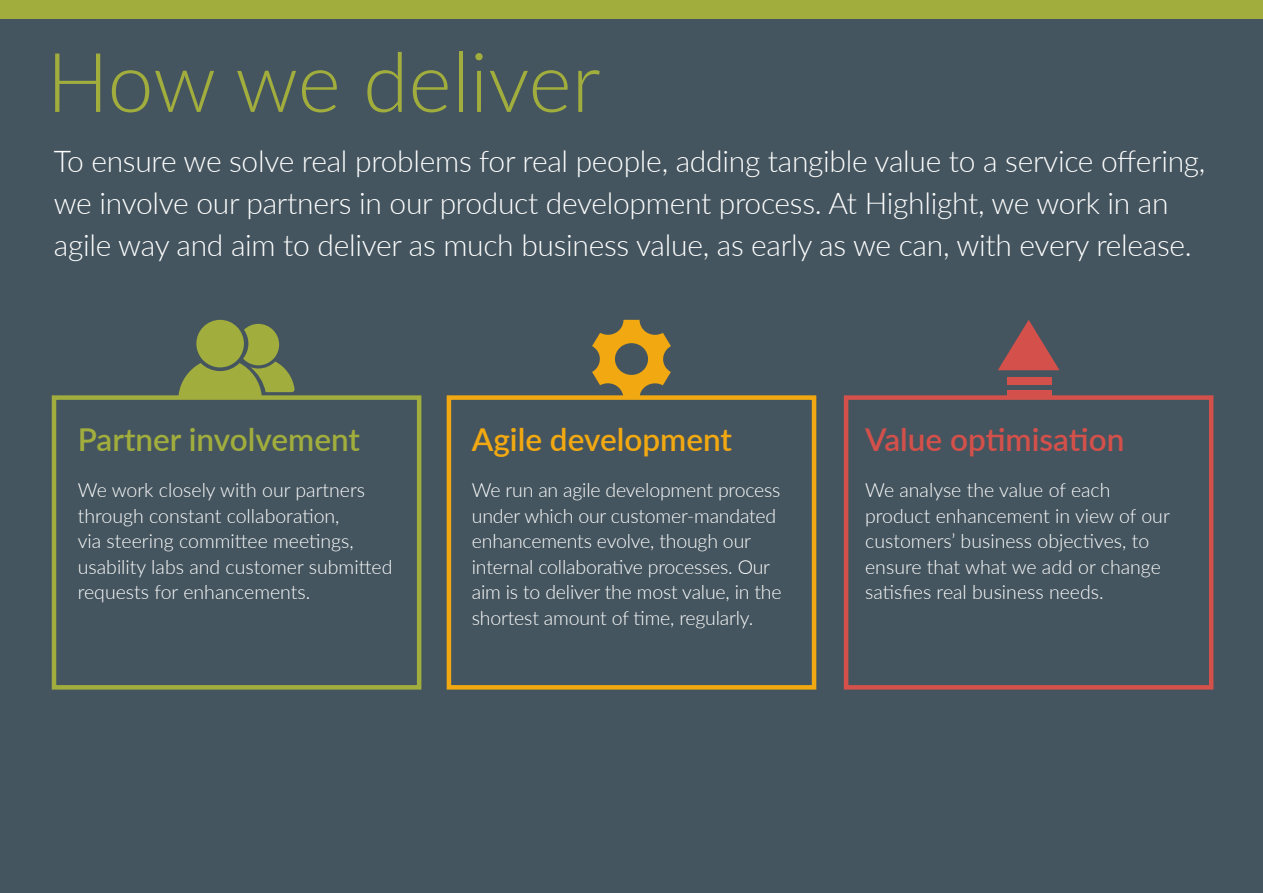
<style>
.page{position:relative;width:1263px;height:893px;background:#45555f}
.page>*{position:absolute;margin:0;border:0;box-sizing:border-box;transform-origin:0 0}
.t1{font:300 82.5px "Lato";color:#a1ad3c}
.t2{font:600 31.5px "Lato";color:#a1ad3c}
.t3{font:600 31.5px "Lato";color:#d4504a}
.t4{font:600 31.5px "Lato";color:#f2a911}
.t5{font:300 30px/42px "Lato";letter-spacing:-.01em;color:#fff}
.t6{font:300 19.5px/25.5px "Lato";color:#fff}
</style>
<div class="page">
<div style="left:52px;top:395px;width:369px;height:295px;border:4px solid #a1ad3c"></div>
<div style="left:447px;top:395px;width:369px;height:295px;border:4px solid #f2a911"></div>
<div style="left:844px;top:395px;width:369px;height:295px;border:4px solid #d4504a"></div>
<div style="left:0;top:0;width:1263px;height:18px;background:#a1ad3c"></div>
<svg style="left:178px;top:320px;width:117px;height:78px"></svg>
<svg style="left:592px;top:320px;width:79px;height:78px"></svg>
<svg style="left:998px;top:320px;width:61px;height:50px"></svg>
<div style="left:1007px;top:377px;width:44px;height:8px;background:#d4504a"></div>
<div style="left:1007px;top:390px;width:44px;height:8px;background:#d4504a"></div>
<h1 class="t1" style="left:47px;top:25px;width:556px">How we deliver</h1>
<p class="t5" style="left:54px;top:139px;width:1153px">To ensure we solve real problems for real people, adding tangible value to a service offering, we involve our partners in our product development process. At Highlight, we work in an agile way and aim to deliver as much business value, as early as we can, with every release.</p>
<h2 class="t2" style="left:78px;top:416px;width:284px">Partner involvement</h2>
<p class="t6" style="left:78px;top:477px;width:316px">We work closely with our partners through constant collaboration,<br>via steering committee meetings, usability labs and customer submitted requests for enhancements.</p>
<h2 class="t4" style="left:472px;top:416px;width:262px">Agile development</h2>
<p class="t6" style="left:472px;top:477px;width:311px">We run an agile development process under which our customer-mandated enhancements evolve, though our internal collaborative processes. Our aim is to deliver the most value, in the shortest amount of time, regularly.</p>
<h2 class="t3" style="left:865px;top:416px;width:261px">Value optimisation</h2>
<p class="t6" style="left:865px;top:477px;width:306px">We analyse the value of each product enhancement in view of our customers’ business objectives, to ensure that what we add or change satisfies real business needs.</p>
</div>
